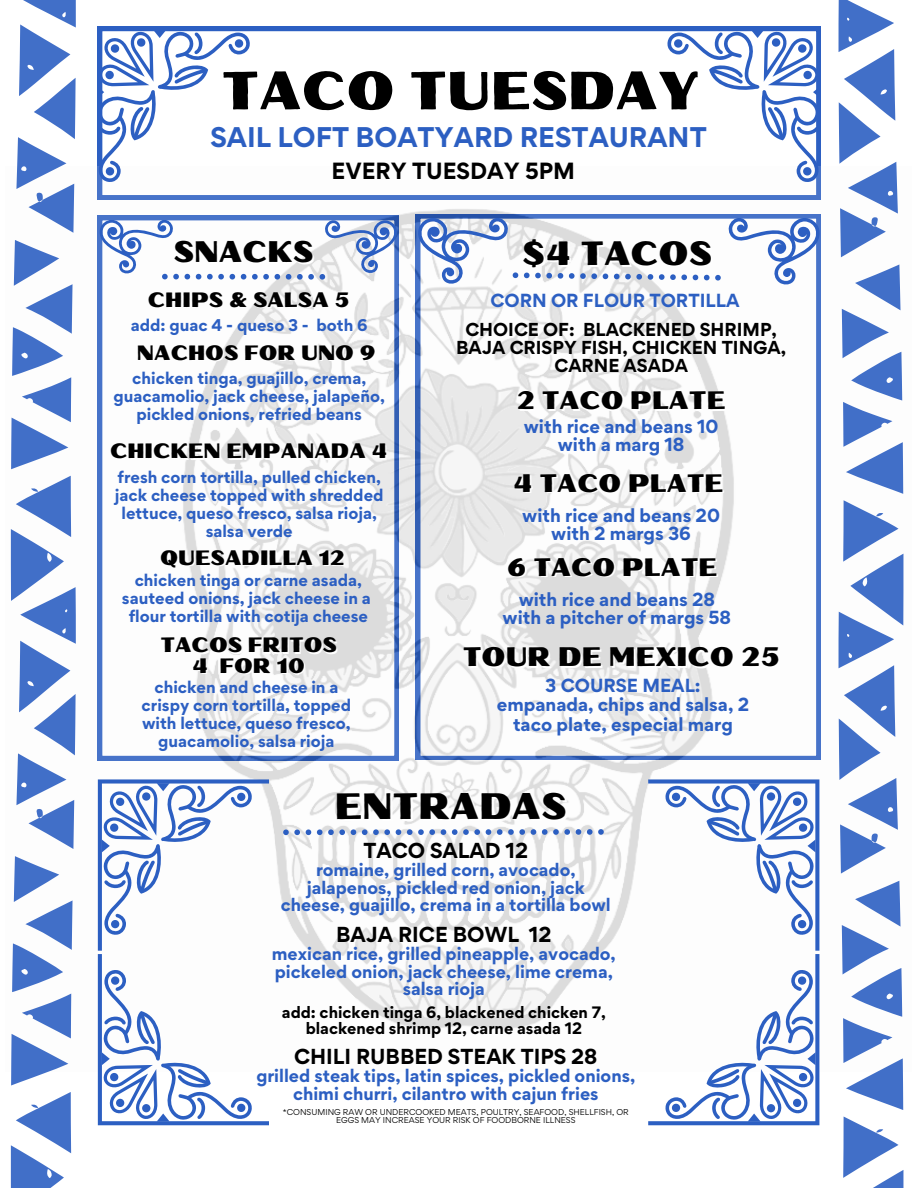
<style>
.page{position:relative;width:918px;height:1188px;background:#fff}
.page>*{position:absolute;margin:0;border:0;box-sizing:border-box;transform-origin:0 0}
.t1{font:53.7px "Oilvare Base";color:#000}
.t2{font:36.75px "Oilvare Base";color:#000}
.t3{font:33.6px "Oilvare Base";color:#000}
.t4{font:29.85px "Oilvare Base";color:#000}
.t5{font:26.85px "Oilvare Base";color:#000}
.t6{font:25.35px "Oilvare Base";color:#000}
.t7{font:700 25.35px "Gordita";color:#2c5fc2}
.t8{font:20.85px/20.2px "Oilvare Base";color:#000;text-align:center}
.t9{font:700 20.85px "Gordita";color:#000}
.t10{font:700 19.35px "Gordita";color:#000}
.t11{font:700 16.95px/20.2px "Gordita";color:#2c5fc2;text-align:center}
.t12{font:700 16.8px/18px "Gordita";color:#000;text-align:center}
.t13{font:700 16.2px/17.7px "Gordita";color:#2c5fc2;text-align:center}
.t14{font:700 15.15px/18px "Gordita";color:#2c5fc2;text-align:center}
.t15{font:700 14.7px/16.4px "Gordita";color:#000;text-align:center}
.t16{font:7.65px/8.2px "Gordita";color:#000;text-align:center}
.s1{color:#fff}
</style>
<div class="page">
<svg style="left:98px;top:27px;width:722px;height:140px"></svg>
<img style="left:10px;top:167px;width:894px;height:904px">
<svg style="left:98px;top:30px;width:168px;height:169px"></svg>
<svg style="left:652px;top:30px;width:167px;height:169px"></svg>
<svg style="left:728px;top:218px;width:92px;height:68px"></svg>
<svg style="left:842px;top:264px;width:61px;height:230px"></svg>
<svg style="left:839px;top:0;width:59px;height:257px"></svg>
<svg style="left:842px;top:881px;width:61px;height:229px"></svg>
<svg style="left:843px;top:1117px;width:60px;height:71px"></svg>
<svg style="left:839px;top:500px;width:64px;height:374px"></svg>
<svg style="left:11px;top:240px;width:62px;height:229px"></svg>
<svg style="left:16px;top:0;width:60px;height:233px"></svg>
<svg style="left:11px;top:856px;width:62px;height:230px"></svg>
<svg style="left:11px;top:1092px;width:60px;height:96px"></svg>
<svg style="left:11px;top:476px;width:65px;height:373px"></svg>
<svg style="left:98px;top:780px;width:171px;height:345px"></svg>
<svg style="left:648px;top:780px;width:171px;height:345px"></svg>
<svg style="left:283px;top:829px;width:321px;height:6px"></svg>
<svg style="left:418px;top:218px;width:303px;height:67px"></svg>
<svg style="left:100px;top:220px;width:297px;height:60px"></svg>
<p class="t1" style="left:221px;top:57px;width:479px">TACO TUESDAY</p>
<p class="t7" style="left:210px;top:120px;width:498px">SAIL LOFT BOATYARD RESTAURANT</p>
<p class="t9" style="left:332px;top:157px;width:245px">EVERY TUESDAY 5PM</p>
<p class="t4" style="left:173px;top:233px;width:142px">SNACKS</p>
<p class="t8" style="left:148px;top:289px;width:203px">CHIPS &amp; SALSA 5</p>
<p class="t14" style="left:131px;top:316px;width:238px">add: guac 4 - queso 3 - both 6</p>
<p class="t8" style="left:137px;top:343px;width:241px">NACHOS FOR UNO 9</p>
<p class="t14" style="left:113px;top:369px;width:273px">chicken tinga, guajillo, crema, guacamolio, jack cheese, jalapeño, pickled onions, refried beans</p>
<p class="t8" style="left:110px;top:441px;width:279px">CHICKEN EMPANADA 4</p>
<p class="t14" style="left:115px;top:468px;width:270px">fresh corn tortilla, pulled chicken, jack cheese topped with shredded lettuce, queso fresco, salsa rioja, salsa verde</p>
<p class="t8" style="left:160px;top:547px;width:186px">QUESADILLA 12</p>
<p class="t14" style="left:122px;top:570px;width:250px">chicken tinga or carne asada, sauteed onions, jack cheese in a</p>
<p class="t14" style="left:129px;top:606px;width:241px">flour tortilla with cotija cheese</p>
<p class="t8" style="left:160px;top:635px;width:178px">TACOS FRITOS<br><span class="s1">4</span> FOR 10</p>
<p class="t14" style="left:142px;top:678px;width:211px">chicken and cheese in a crispy corn tortilla, topped with lettuce, queso fresco, guacamolio, salsa rioja</p>
<p class="t3" style="left:522px;top:233px;width:192px">$4 TACOS</p>
<h1 class="t11" style="left:490px;top:290px;width:251px">CORN OR FLOUR TORTILLA</h1>
<p class="t12" style="left:456px;top:321px;width:331px">CHOICE OF: BLACKENED SHRIMP,<br>BAJA CRISPY FISH, CHICKEN TINGA,<br>CARNE ASADA</p>
<h4 class="t6" style="left:517px;top:385px;width:210px">2 TACO PLATE</h4>
<h6 class="t11" style="left:524px;top:416px;width:196px">with rice and beans 10</h6>
<p class="t11" style="left:558px;top:434px;width:128px">with a marg 18</p>
<p class="t6" style="left:513px;top:467px;width:212px">4 TACO PLATE</p>
<h5 class="t11" style="left:522px;top:505px;width:199px">with rice and beans 20</h5>
<p class="t11" style="left:551px;top:523px;width:141px">with 2 margs 36</p>
<p class="t6" style="left:507px;top:551px;width:212px">6 TACO PLATE</p>
<h5 class="t11" style="left:519px;top:590px;width:198px">with rice and beans 28</h5>
<p class="t11" style="left:503px;top:608px;width:230px">with a pitcher of margs 58</p>
<p class="t5" style="left:463px;top:640px;width:319px">TOUR DE MEXICO 25</p>
<p class="t11" style="left:545px;top:675px;width:157px">3 COURSE MEAL:</p>
<h2 class="t11" style="left:497px;top:694px;width:254px">empanada, chips and salsa, 2 taco plate, especial marg</h2>
<p class="t2" style="left:335px;top:783px;width:233px">ENTRADAS</p>
<p class="t10" style="left:363px;top:837px;width:166px">TACO SALAD 12</p>
<h3 class="t13" style="left:281px;top:861px;width:331px">romaine, grilled corn, avocado, jalapenos, pickled red onion, jack cheese, guajillo, crema in a tortilla bowl</h3>
<p class="t10" style="left:336px;top:921px;width:217px">BAJA RICE BOWL 12</p>
<h5 class="t13" style="left:272px;top:944px;width:346px">mexican rice, grilled pineapple, avocado, pickeled onion, jack cheese, lime crema, salsa rioja</h5>
<p class="t15" style="left:282px;top:1004px;width:325px">add: chicken tinga 6, blackened chicken 7, blackened shrimp 12, carne asada 12</p>
<p class="t10" style="left:294px;top:1043px;width:305px">CHILI RUBBED STEAK TIPS 28</p>
<h5 class="t13" style="left:256px;top:1067px;width:380px">grilled steak tips, latin spices, pickled onions, chimi churri, cilantro with cajun fries</h5>
<p class="t16" style="left:283px;top:1108px;width:347px">*CONSUMING RAW OR UNDERCOOKED MEATS, POULTRY, SEAFOOD, SHELLFISH, OR<br>EGGS MAY INCREASE YOUR RISK OF FOODBORNE ILLNESS</p>
</div>
